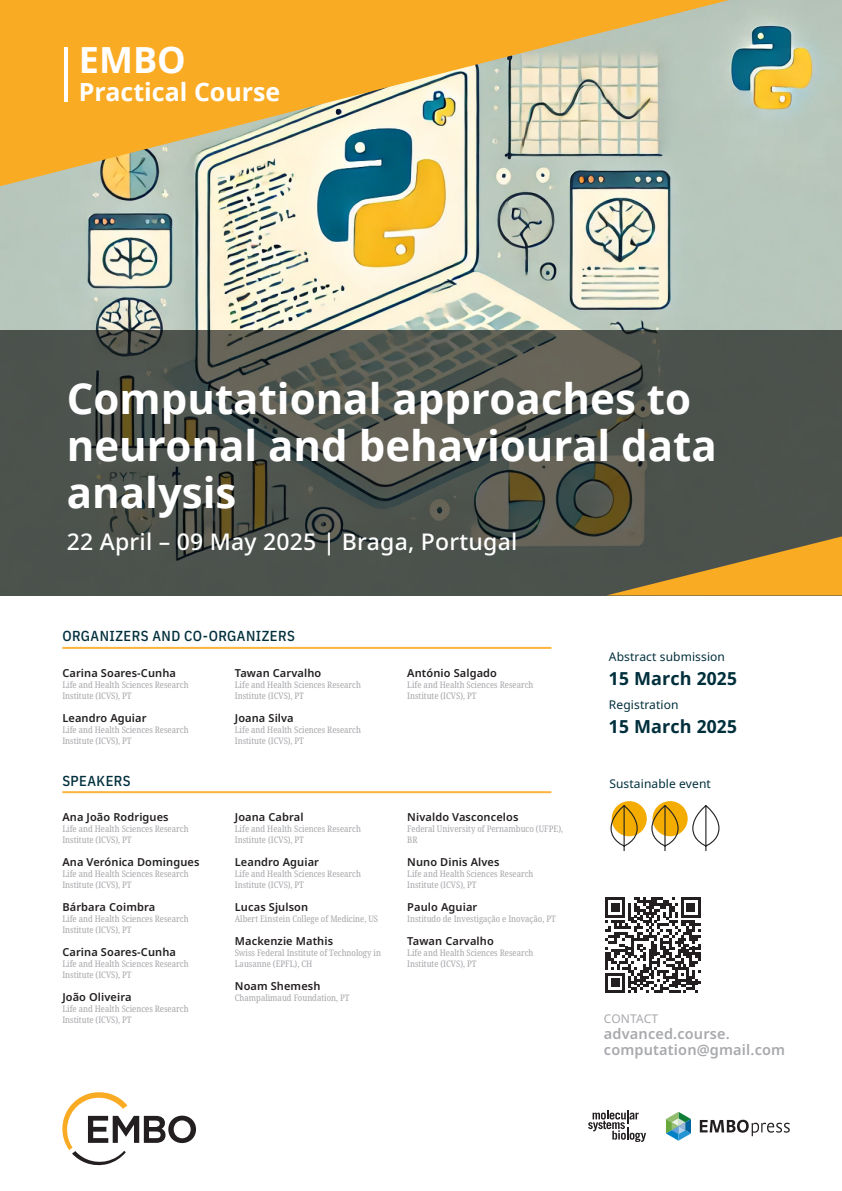
<style>
.page{position:relative;width:842px;height:1191px;background:#fff}
.page>*{position:absolute;margin:0;border:0;box-sizing:border-box;transform-origin:0 0}
.Main_title_-_no_subtitle{font:700 42px/47px "Noto Sans";color:#fff}
.t1{font:700 36px "Noto Sans";color:#fff}
.t2{font:700 25px "Noto Sans";color:#fff}
.Main_title_-_no_subtitle-2{font:500 23px "Noto Sans";letter-spacing:.01em;color:#fff}
.Deadlines_all{font:700 18px "Noto Sans";letter-spacing:.01em;color:#002f3c}
.contact{font:600 14.5px/16px "Noto Sans";letter-spacing:.01em;color:#a8a9ad}
.Speakers_and_Organizers_titles{font:500 14.5px "IBM Plex Sans Cond";letter-spacing:.03em;color:#002f3c}
.Deadlines_all-2{font:12px "Noto Sans";letter-spacing:.01em;color:#002f3c}
.Deadline_Dates{font:12px "Noto Sans";letter-spacing:.01em;color:#002f3c}
.contact-2{font:12px "Noto Sans";color:#a8a9ad}
.speakers___organisers_names___affil_9pts{font:600 11px "Noto Sans";letter-spacing:.01em;color:#231f20}
.speakers___organisers_names___affil_9pts-2{font:condensed 9px/11px "Noto Serif";color:#a8a9ad}
</style>
<div class="page">
<img style="left:0;top:0;width:842px;height:330px">
<svg style="left:0;top:330px;width:842px;height:265px;fill:#4c524d"></svg>
<svg style="left:606px;top:536px;width:236px;height:59px"></svg>
<hr style="left:62px;top:791px;width:489px;height:2px;background:#fcb43b">
<hr style="left:62px;top:647px;width:489px;height:2px;background:#fcb43b">
<svg style="left:605px;top:897px;width:96px;height:96px"></svg>
<div style="left:612px;top:801px;width:35px;height:35px;background:#f5ac00;border-radius:50%"></div>
<svg style="left:610px;top:804px;width:28px;height:47px"></svg>
<svg style="left:692px;top:805px;width:28px;height:46px"></svg>
<div style="left:652px;top:801px;width:36px;height:35px;background:#f5ac00;border-radius:50%"></div>
<svg style="left:651px;top:804px;width:28px;height:47px"></svg>
<svg style="left:0;top:0;width:762px;height:188px"></svg>
<hr style="left:64px;top:47px;width:4px;height:54px;background:#fff">
<svg style="left:700px;top:1119px;width:90px;height:17px"></svg>
<svg style="left:666px;top:1111px;width:25px;height:29px"></svg>
<svg style="left:588px;top:1110px;width:58px;height:32px"></svg>
<svg style="left:62px;top:1092px;width:134px;height:73px"></svg>
<h2 class="t1" style="left:79px;top:34px;width:108px">EMBO</h2>
<h3 class="t2" style="left:79px;top:74px;width:203px">Practical Course</h3>
<p class="Main_title_-_no_subtitle" style="left:67px;top:376px;width:651px">Computational approaches to neuronal and behavioural data analysis</p>
<p class="Main_title_-_no_subtitle-2" style="left:67px;top:525px;width:452px">22 April – 09 May 2025 | Braga, Portugal</p>
<p class="Speakers_and_Organizers_titles" style="left:62px;top:625px;width:234px">ORGANIZERS AND CO-ORGANIZERS</p>
<p class="speakers___organisers_names___affil_9pts" style="left:62px;top:665px;width:115px">Carina Soares-Cunha</p>
<p class="speakers___organisers_names___affil_9pts-2" style="left:62px;top:679px;width:128px">Life and Health Sciences Research<br>Institute (ICVS), PT</p>
<p class="speakers___organisers_names___affil_9pts" style="left:62px;top:710px;width:86px">Leandro Aguiar</p>
<p class="speakers___organisers_names___affil_9pts-2" style="left:62px;top:724px;width:128px">Life and Health Sciences Research<br>Institute (ICVS), PT</p>
<p class="Speakers_and_Organizers_titles" style="left:62px;top:769px;width:70px">SPEAKERS</p>
<p class="speakers___organisers_names___affil_9pts" style="left:62px;top:809px;width:108px">Ana João Rodrigues</p>
<p class="speakers___organisers_names___affil_9pts-2" style="left:62px;top:823px;width:128px">Life and Health Sciences Research<br>Institute (ICVS), PT</p>
<p class="speakers___organisers_names___affil_9pts" style="left:62px;top:854px;width:139px">Ana Verónica Domingues</p>
<p class="speakers___organisers_names___affil_9pts-2" style="left:62px;top:868px;width:128px">Life and Health Sciences Research<br>Institute (ICVS), PT</p>
<p class="speakers___organisers_names___affil_9pts" style="left:62px;top:899px;width:94px">Bárbara Coimbra</p>
<p class="speakers___organisers_names___affil_9pts-2" style="left:62px;top:913px;width:128px">Life and Health Sciences Research<br>Institute (ICVS), PT</p>
<p class="speakers___organisers_names___affil_9pts" style="left:62px;top:944px;width:115px">Carina Soares-Cunha</p>
<p class="speakers___organisers_names___affil_9pts-2" style="left:62px;top:958px;width:128px">Life and Health Sciences Research<br>Institute (ICVS), PT</p>
<p class="speakers___organisers_names___affil_9pts" style="left:62px;top:989px;width:71px">João Oliveira</p>
<p class="speakers___organisers_names___affil_9pts-2" style="left:62px;top:1004px;width:128px">Life and Health Sciences Research<br>Institute (ICVS), PT</p>
<p class="speakers___organisers_names___affil_9pts" style="left:235px;top:665px;width:88px">Tawan Carvalho</p>
<p class="speakers___organisers_names___affil_9pts-2" style="left:235px;top:679px;width:128px">Life and Health Sciences Research<br>Institute (ICVS), PT</p>
<p class="speakers___organisers_names___affil_9pts" style="left:235px;top:710px;width:60px">Joana Silva</p>
<p class="speakers___organisers_names___affil_9pts-2" style="left:235px;top:724px;width:128px">Life and Health Sciences Research<br>Institute (ICVS), PT</p>
<p class="speakers___organisers_names___affil_9pts" style="left:235px;top:809px;width:70px">Joana Cabral</p>
<p class="speakers___organisers_names___affil_9pts-2" style="left:235px;top:823px;width:128px">Life and Health Sciences Research<br>Institute (ICVS), PT</p>
<p class="speakers___organisers_names___affil_9pts" style="left:235px;top:854px;width:86px">Leandro Aguiar</p>
<p class="speakers___organisers_names___affil_9pts-2" style="left:235px;top:868px;width:128px">Life and Health Sciences Research<br>Institute (ICVS), PT</p>
<p class="speakers___organisers_names___affil_9pts" style="left:235px;top:899px;width:75px">Lucas Sjulson</p>
<p class="speakers___organisers_names___affil_9pts-2" style="left:235px;top:913px;width:145px">Albert Einstein College of Medicine, US</p>
<p class="speakers___organisers_names___affil_9pts" style="left:235px;top:933px;width:100px">Mackenzie Mathis</p>
<p class="speakers___organisers_names___affil_9pts-2" style="left:235px;top:947px;width:148px">Swiss Federal Institute of Technology in<br>Lausanne (EPFL), CH</p>
<p class="speakers___organisers_names___affil_9pts" style="left:235px;top:978px;width:87px">Noam Shemesh</p>
<p class="speakers___organisers_names___affil_9pts-2" style="left:235px;top:993px;width:116px">Champalimaud Foundation, PT</p>
<p class="speakers___organisers_names___affil_9pts" style="left:407px;top:665px;width:91px">António Salgado</p>
<p class="speakers___organisers_names___affil_9pts-2" style="left:407px;top:679px;width:128px">Life and Health Sciences Research<br>Institute (ICVS), PT</p>
<p class="speakers___organisers_names___affil_9pts" style="left:407px;top:809px;width:113px">Nivaldo Vasconcelos</p>
<p class="speakers___organisers_names___affil_9pts-2" style="left:407px;top:823px;width:157px">Federal University of Pernambuco (UFPE),<br>BR</p>
<p class="speakers___organisers_names___affil_9pts" style="left:407px;top:854px;width:94px">Nuno Dinis Alves</p>
<p class="speakers___organisers_names___affil_9pts-2" style="left:407px;top:868px;width:128px">Life and Health Sciences Research<br>Institute (ICVS), PT</p>
<p class="speakers___organisers_names___affil_9pts" style="left:407px;top:899px;width:72px">Paulo Aguiar</p>
<p class="speakers___organisers_names___affil_9pts-2" style="left:407px;top:913px;width:150px">Institudo de Investigação e Inovação, PT</p>
<p class="speakers___organisers_names___affil_9pts" style="left:407px;top:933px;width:88px">Tawan Carvalho</p>
<p class="speakers___organisers_names___affil_9pts-2" style="left:407px;top:947px;width:128px">Life and Health Sciences Research<br>Institute (ICVS), PT</p>
<p class="Deadlines_all-2" style="left:609px;top:648px;width:118px">Abstract submission</p>
<p class="Deadlines_all" style="left:609px;top:666px;width:129px">15 March 2025</p>
<p class="Deadlines_all-2" style="left:609px;top:696px;width:71px">Registration</p>
<p class="Deadlines_all" style="left:609px;top:714px;width:129px">15 March 2025</p>
<p class="Deadline_Dates" style="left:609px;top:775px;width:103px">Sustainable event</p>
<p class="contact-2" style="left:604px;top:1010px;width:56px">CONTACT</p>
<p class="contact" style="left:604px;top:1026px;width:183px">advanced.course. computation@gmail.com</p>
</div>
